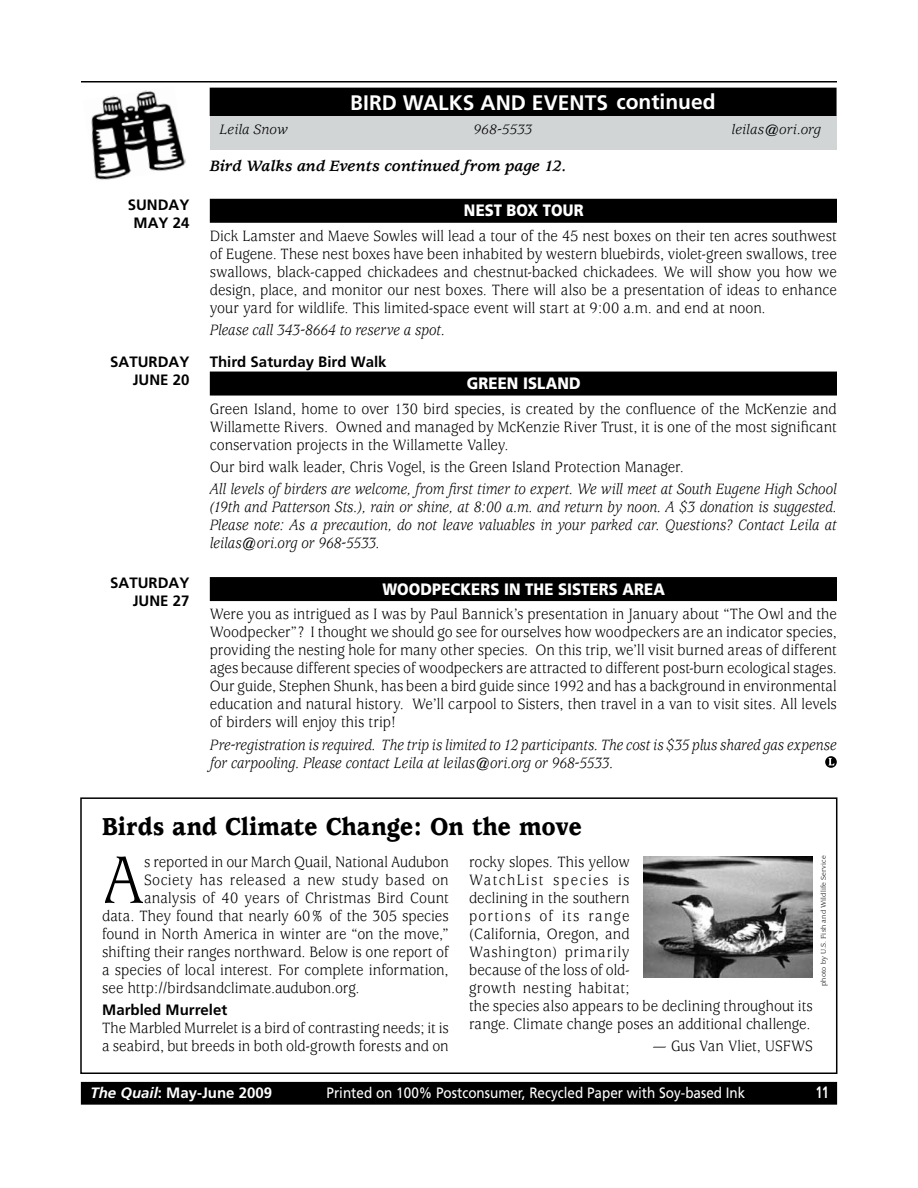
<style>
.page{position:relative;width:918px;height:1188px;background:#fff}
.page>*{position:absolute;margin:0;border:0;box-sizing:border-box;transform-origin:0 0}
.t1{font:73.95px "Usherwood";color:#000;scale:.9 1}
.t2{font:900 27px "Usherwood";letter-spacing:.005em;color:#000;scale:.9 1}
.t3{font:700 21px "Frutiger";color:#fff}
.t4{font:16.5px/18px "Usherwood";color:#000;text-align:justify;scale:.9 1}
.t5{font:italic 16.5px/18px "Usherwood";letter-spacing:-.005em;color:#000;text-align:justify;scale:.9 1}
.t6{font:900 16.5px "Frutiger";letter-spacing:.005em;color:#fff;scale:.9 1}
.t7{font:italic 700 16.5px "Usherwood";letter-spacing:.005em;color:#000}
.t8{font:16.5px "Usherwood";letter-spacing:.025em;color:#000;scale:.9 1}
.t9{font:700 16.5px "Frutiger";color:#fff;scale:.7 1}
.t10{font:700 15px/18px "Frutiger";color:#000}
.t11{font:15px "Frutiger";color:#fff;scale:.9 1}
.t12{font:italic 15px "Usherwood";color:#000}
.t13{font:700 15px "Frutiger";color:#fff}
.t14{font:7.5px "Usherwood";letter-spacing:.02em;color:#000}
.s1{font-style:italic}
</style>
<div class="page">
<hr style="left:81px;top:81px;width:756px;height:1px;background:#000">
<div style="left:81px;top:1082px;width:756px;height:22px;background:#000"></div>
<div style="left:81px;top:1082px;width:756px;height:23px;border:1px solid #000"></div>
<div style="left:210px;top:199px;width:627px;height:24px;background:#000"></div>
<div style="left:210px;top:372px;width:627px;height:24px;background:#000"></div>
<div style="left:210px;top:577px;width:627px;height:24px;background:#000"></div>
<div style="left:210px;top:88px;width:626px;height:28px;background:#000"></div>
<div style="left:210px;top:116px;width:627px;height:34px;background:#d1d5d6"></div>
<img style="left:91px;top:90px;width:95px;height:90px">
<svg style="left:825px;top:756px;width:12px;height:12px"></svg>
<svg style="left:829px;top:758px;width:5px;height:8px"></svg>
<img style="left:643px;top:856px;width:170px;height:122px">
<div style="left:80px;top:797px;width:757px;height:277px;border:2px solid #000"></div>
<p class="t3" style="left:350px;top:90px;width:257px">Bird walks and events</p>
<p class="t3" style="left:616px;top:90px;width:101px">continued</p>
<p class="t12" style="left:220px;top:121px;width:70px">Leila Snow</p>
<p class="t12" style="left:474px;top:121px;width:60px">968-5533</p>
<p class="t12" style="left:732px;top:121px;width:91px">leilas@ori.org</p>
<p class="t7" style="left:210px;top:157px;width:358px">Bird Walks and Events continued from page 12.</p>
<p class="t10" style="left:134px;top:196px;width:57px;text-indent:-6px">SUNDAY<br>MAY 24</p>
<p class="t6" style="left:464px;top:201px;width:122px">NEST BOX TOUR</p>
<p class="t4" style="left:210px;top:228px;width:698px">Dick Lamster and Maeve Sowles will lead a tour of the 45 nest boxes on their ten acres southwest of Eugene. These nest boxes have been inhabited by western bluebirds, violet-green swallows, tree swallows, black-capped chickadees and chestnut-backed chickadees. We will show you how we design, place, and monitor our nest boxes. There will also be a presentation of ideas to enhance your yard for wildlife. This limited-space event will start at 9:00 a.m. and end at noon.</p>
<p class="t5" style="left:210px;top:322px;width:263px">Please call 343-8664 to reserve a spot.</p>
<p class="t10" style="left:210px;top:353px;width:178px">Third Saturday Bird Walk</p>
<p class="t6" style="left:467px;top:373px;width:126px">GREEN ISLAND</p>
<p class="t4" style="left:210px;top:400px;width:698px">Green Island, home to over 130 bird species, is created by the confluence of the McKenzie and Willamette Rivers. Owned and managed by McKenzie River Trust, it is one of the most significant conservation projects in the Willamette Valley.</p>
<p class="t4" style="left:210px;top:459px;width:528px">Our bird walk leader, Chris Vogel, is the Green Island Protection Manager.</p>
<p class="t5" style="left:210px;top:481px;width:698px">All levels of birders are welcome, from first timer to expert. We will meet at South Eugene High School (19th and Patterson Sts.), rain or shine, at 8:00 a.m. and return by noon. A $3 donation is suggested.<br>Please note: As a precaution, do not leave valuables in your parked car. Questions? Contact Leila at leilas@ori.org or 968-5533.</p>
<p class="t6" style="left:383px;top:579px;width:313px">WOODPECKERS IN THE SI STERS AREA</p>
<p class="t4" style="left:210px;top:606px;width:698px">Were you as intrigued as I was by Paul Bannick’s presentation in January about “The Owl and the Woodpecker”? I thought we should go see for ourselves how woodpeckers are an indicator species, providing the nesting hole for many other species. On this trip, we’ll visit burned areas of different ages because different species of woodpeckers are attracted to different post-burn ecological stages.<br>Our guide, Stephen Shunk, has been a bird guide since 1992 and has a background in environmental education and natural history. We’ll carpool to Sisters, then travel in a van to visit sites. All levels of birders will enjoy this trip!</p>
<p class="t5" style="left:210px;top:736px;width:698px">Pre-registration is required. The trip is limited to 12 participants. The cost is $35 plus shared gas expense for carpooling. Please contact Leila at leilas@ori.org or 968-5533.</p>
<p class="t10" style="left:110px;top:353px;width:20px">SATURDAY</p>
<p class="t10" style="left:133px;top:371px;width:17px">JUNE</p>
<p class="t10" style="left:173px;top:371px;width:18px">20</p>
<p class="t10" style="left:110px;top:574px;width:20px">SATURDAY</p>
<p class="t10" style="left:133px;top:592px;width:17px">JUNE</p>
<p class="t10" style="left:173px;top:592px;width:18px">27</p>
<h2 class="t2" style="left:102px;top:812px;width:535px">Birds and Climate Change: On the move</h2>
<h1 class="t1" style="left:102px;top:839px;width:48px">A</h1>
<p class="t4" style="left:144px;top:853px;width:340px">s reported in our March Quail, National Audubon</p>
<p class="t4" style="left:469px;top:853px;width:383px;text-align:left">rocky slopes. This yellow<br>WatchList species is<br>declining in the southern<br>portions of its range<br>(California, Oregon, and<br>Washington) primarily<br>because of the loss of old-<br>growth nesting habitat;<br>the species also appears to be declining throughout its range. Climate change poses an additional challenge.</p>
<p class="t4" style="left:653px;top:1038px;width:180px">— Gus Van Vliet, USFWS</p>
<p class="t8" style="left:144px;top:871px;width:340px">Society has released a new study based on</p>
<p class="t4" style="left:144px;top:889px;width:340px">analysis of 40 years of Christmas Bird Count</p>
<p class="t4" style="left:102px;top:907px;width:387px">data. They found that nearly 60% of the 305 species</p>
<p class="t4" style="left:102px;top:925px;width:387px">found in North America in winter are “on the move,”</p>
<p class="t4" style="left:102px;top:943px;width:387px">shifting their ranges northward. Below is one report of</p>
<p class="t4" style="left:102px;top:961px;width:387px">a species of local interest. For complete information,</p>
<p class="t4" style="left:102px;top:979px;width:288px">see http://birdsandclimate.audubon.org.</p>
<p class="t10" style="left:102px;top:1001px;width:127px">Marbled Murrelet</p>
<p class="t4" style="left:102px;top:1020px;width:387px">The Marbled Murrelet is a bird of contrasting needs; it is a seabird, but breeds in both old-growth forests and on</p>
<p class="t14" style="left:819px;top:986px;width:132px;rotate:-90deg">photo by U.S. Fish and Wildlife Service</p>
<p class="t13" style="left:90px;top:1084px;width:183px"><span class="s1">The Quail</span>: May-June 2009</p>
<p class="t11" style="left:327px;top:1084px;width:467px">Printed on 100% Postconsumer, Recycled Paper with Soy-based Ink</p>
<p class="t9" style="left:816px;top:1083px;width:20px">11</p>
</div>
